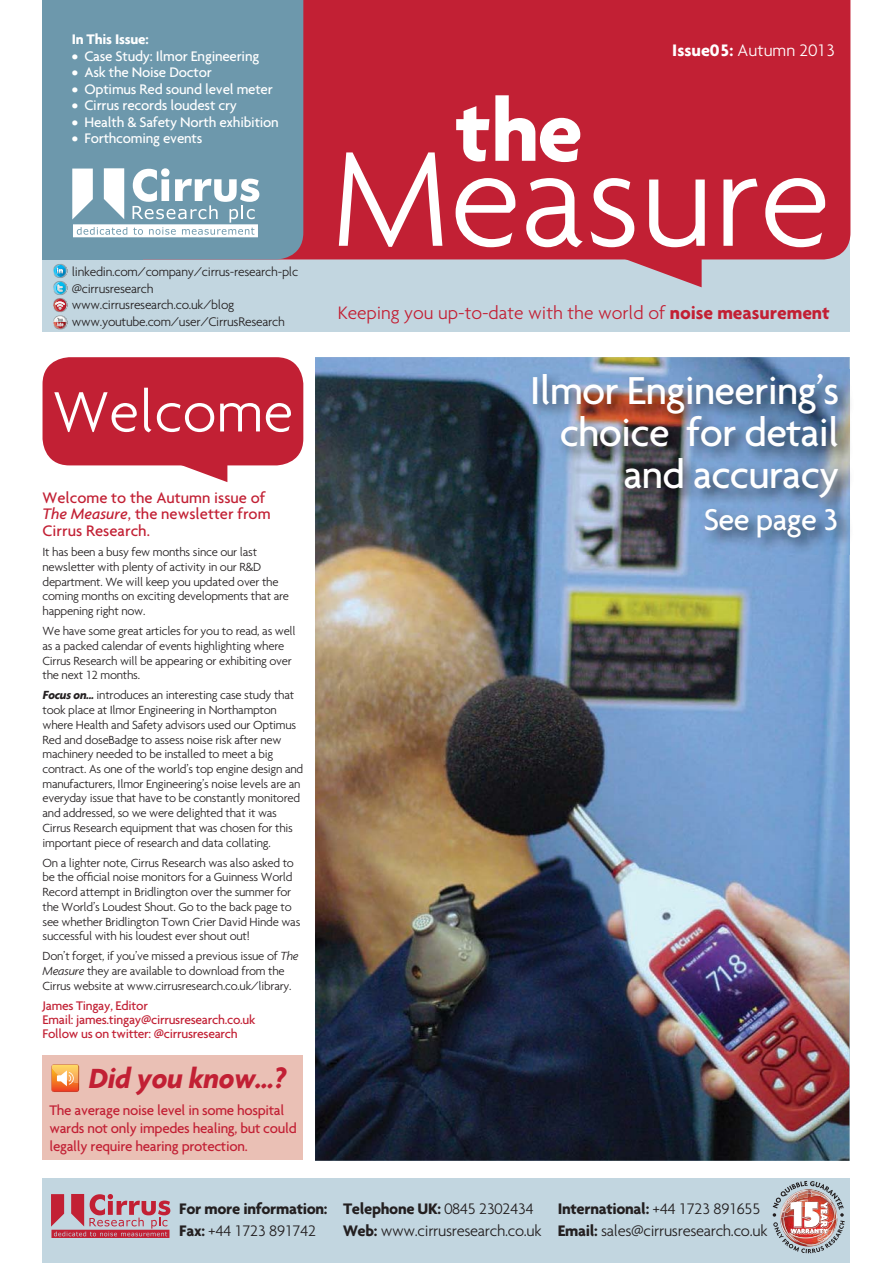
<style>
.page{position:relative;width:893px;height:1263px;background:#fff}
.page>*{position:absolute;margin:0;border:0;box-sizing:border-box;transform-origin:0 0}
.t1{font:300 146.25px "Agenda";color:#fff}
.t2{font:700 91.95px "Agenda";color:#fff}
.t3{font:300 61.5px "Agenda";color:#fff}
.t4{font:500 42.15px/42.2px "Agenda";letter-spacing:-.02em;color:#fff;text-align:right}
.t5{font:500 32.4px "Agenda";letter-spacing:-.02em;color:#fff}
.t6{font:italic 700 30px "Agenda";letter-spacing:-.015em;color:#c22034}
.t7{font:300 19.5px "Agenda";letter-spacing:-.005em;color:#c22034}
.t8{font:300 18px "Agenda";color:#fff}
.t9{font:300 16.5px "Agenda";letter-spacing:-.02em;color:#231f20}
.t10{font:700 16.5px "Agenda";letter-spacing:-.02em;color:#231f20}
.t11{font:500 16.5px/16.5px "Agenda";color:#c22034}
.t12{font:500 15px "Agenda";letter-spacing:-.015em;color:#fff}
.t13{font:500 15px/18px "Agenda";letter-spacing:-.02em;color:#c22034}
.t14{font:700 15px "Agenda";letter-spacing:-.015em;color:#fff}
.t15{font:300 13.5px/16.5px "Agenda";letter-spacing:-.02em;color:#231f20}
.t16{font:500 13.5px/14.1px "Agenda";letter-spacing:-.02em;color:#c22034}
.t17{font:300 12.75px/14.7px "Agenda";letter-spacing:-.02em;color:#231f20}
.s1{font-weight:700}
.s2{font-style:italic}
.s3{font-weight:700;font-style:italic}
.s4{font-weight:300}
</style>
<div class="page">
<div style="left:43px;top:179px;width:807px;height:153px;background:#c2d6e0"></div>
<div style="left:303px;top:0;width:547px;height:259px;background:#c22034"></div>
<div style="left:143px;top:0;width:160px;height:259px;background:#6d98ac"></div>
<div style="left:43px;top:0;width:100px;height:259px;background:#6d98ac"></div>
<svg style="left:621px;top:256px;width:81px;height:31px"></svg>
<svg style="left:53px;top:264px;width:14px;height:66px"></svg>
<div style="left:43px;top:1178px;width:807px;height:85px;background:#c2d6e0"></div>
<svg style="left:72px;top:168px;width:187px;height:69px"></svg>
<svg style="left:51px;top:1194px;width:119px;height:44px"></svg>
<div style="left:43px;top:1055px;width:260px;height:105px;background:#eac0b5"></div>
<svg style="left:51px;top:1064px;width:28px;height:28px"></svg>
<div style="left:43px;top:357px;width:260px;height:108px;background:#c22034;border-radius:27px"></div>
<svg style="left:179px;top:465px;width:48px;height:17px"></svg>
<img style="left:773px;top:1181px;width:72px;height:72px">
<img style="left:315px;top:357px;width:534px;height:804px">
<img style="left:530px;top:370px;width:320px;height:184px">
<p class="t14" style="left:72px;top:34px;width:78px">In This Issue:</p>
<p class="t12" style="left:72px;top:50px;width:189px"><span class="s1">•</span> Case Study: Ilmor Engineering</p>
<p class="t12" style="left:72px;top:67px;width:142px"><span class="s1">•</span> Ask the Noise Doctor</p>
<p class="t12" style="left:72px;top:83px;width:203px"><span class="s1">•</span> Optimus Red sound level meter</p>
<p class="t12" style="left:72px;top:100px;width:167px"><span class="s1">•</span> Cirrus records loudest cry</p>
<p class="t12" style="left:72px;top:116px;width:209px"><span class="s1">•</span> Health &amp; Safety North exhibition</p>
<p class="t12" style="left:72px;top:133px;width:132px"><span class="s1">•</span> Forthcoming events</p>
<p class="t15" style="left:72px;top:265px;width:228px">linkedin.com/company/cirrus-research-plc @cirrusresearch www.cirrusresearch.co.uk/blog www.youtube.com/user/CirrusResearch</p>
<h3 class="t3" style="left:53px;top:388px;width:242px">Welcome</h3>
<p class="t11" style="left:43px;top:491px;width:230px">Welcome to the Autumn issue of<br><span class="s2">The Measure</span>, the newsletter from<br>Cirrus Research.</p>
<p class="t17" style="left:43px;top:546px;width:248px">It has been a busy few months since our last newsletter with plenty of activity in our R&amp;D department. We will keep you updated over the coming months on exciting developments that are happening right now.</p>
<p class="t17" style="left:43px;top:625px;width:255px">We have some great articles for you to read, as well as a packed calendar of events highlighting where Cirrus Research will be appearing or exhibiting over the next 12 months.</p>
<p class="t17" style="left:43px;top:689px;width:262px"><span class="s3">Focus on...</span> introduces an interesting case study that took place at Ilmor Engineering in Northampton where Health and Safety advisors used our Optimus Red and doseBadge to assess noise risk after new machinery needed to be installed to meet a big contract. As one of the world’s top engine design and manufacturers, Ilmor Engineering’s noise levels are an everyday issue that have to be constantly monitored and addressed, so we were delighted that it was Cirrus Research equipment that was chosen for this important piece of research and data collating.</p>
<p class="t17" style="left:43px;top:856px;width:259px">On a lighter note, Cirrus Research was also asked to be the official noise monitors for a Guinness World Record attempt in Bridlington over the summer for the World’s Loudest Shout. Go to the back page to see whether Bridlington Town Crier David Hinde was successful with his loudest ever shout out!</p>
<p class="t17" style="left:43px;top:950px;width:258px">Don’t forget, if you’ve missed a previous issue of <span class="s2">The<br>Measure</span> they are available to download from the<br>Cirrus website at www.cirrusresearch.co.uk/library.</p>
<p class="t16" style="left:43px;top:999px;width:214px">James Tingay, Editor<br>Email: james.tingay@cirrusresearch.co.uk<br>Follow us on twitter: @cirrusresearch</p>
<h3 class="t6" style="left:88px;top:1066px;width:199px">Did you know…?</h3>
<p class="t13" style="left:49px;top:1103px;width:249px">The average noise level in some hospital wards not only impedes healing, but could legally require hearing protection.</p>
<h3 class="t8" style="left:672px;top:44px;width:164px"><span class="s1">Issue05:</span> Autumn 2013</h3>
<h2 class="t2" style="left:455px;top:95px;width:129px">the</h2>
<h1 class="t1" style="left:330px;top:142px;width:502px">Measure</h1>
<h3 class="t7" style="left:338px;top:305px;width:493px">Keeping you up-to-date with the world of <span class="s1">noise measurement</span></h3>
<h3 class="t4" style="left:530px;top:372px;width:311px">Ilmor Engineering’s choice for detail and accuracy</h3>
<h3 class="t5" style="left:704px;top:507px;width:137px">See page 3</h3>
<p class="t10" style="left:179px;top:1202px;width:356px">For more information: Telephone UK: <span class="s4">0845 2302434</span></p>
<p class="t10" style="left:558px;top:1202px;width:204px">International: <span class="s4">+44 1723 891655</span></p>
<p class="t9" style="left:179px;top:1225px;width:138px"><span class="s1">Fax:</span> +44 1723 891742</p>
<p class="t9" style="left:343px;top:1225px;width:426px"><span class="s1">Web:</span> www.cirrusresearch.co.uk <span class="s1">Email:</span> sales@cirrusresearch.co.uk</p>
</div>
